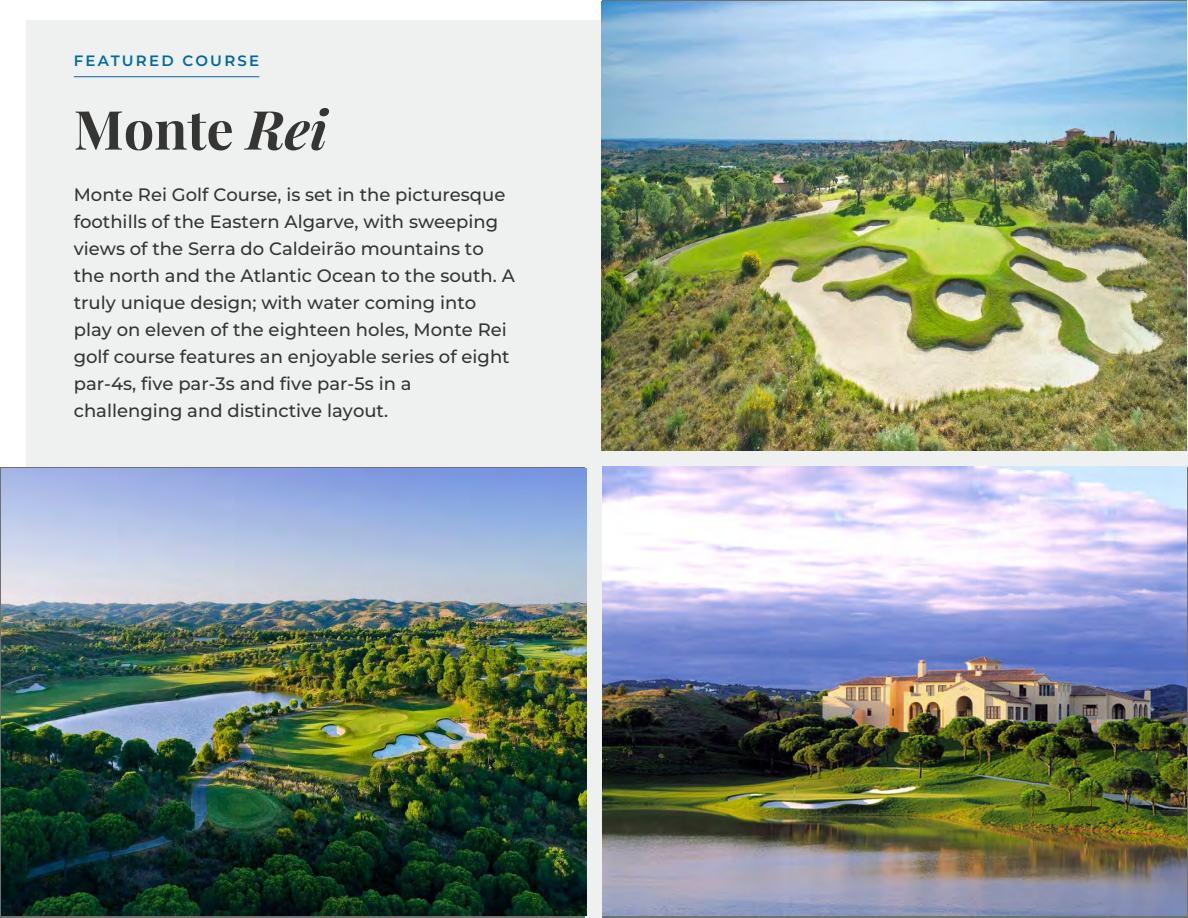
<style>
.page{position:relative;width:1188px;height:918px;background:#fff}
.page>*{position:absolute;margin:0;border:0;box-sizing:border-box;transform-origin:0 0}
.t1{font:700 54px "Playfair Display";color:#353534}
.t2{font:500 18px/27px "Montserrat";color:#353534}
.t3{font:600 15px "Montserrat";letter-spacing:.15em;color:#0069a5}
.s1{font-style:italic}
</style>
<div class="page">
<div style="left:26px;top:20px;width:1162px;height:898px;background:#eff0f0"></div>
<hr style="left:74px;top:76px;width:185px;height:1px;background:#0069a5">
<img style="left:602px;top:2px;width:584px;height:449px">
<img style="left:603px;top:466px;width:583px;height:449px">
<img style="left:1px;top:468px;width:585px;height:447px">
<p class="t3" style="left:74px;top:50px;width:187px">FEATURED COURSE</p>
<h1 class="t1" style="left:74px;top:87px;width:255px">Monte <span class="s1">Rei</span></h1>
<p class="t2" style="left:74px;top:181px;width:443px">Monte Rei Golf Course, is set in the picturesque foothills of the Eastern Algarve, with sweeping views of the Serra do Caldeirão mountains to the north and the Atlantic Ocean to the south. A truly unique design; with water coming into play on eleven of the eighteen holes, Monte Rei golf course features an enjoyable series of eight par-4s, five par-3s and five par-5s in a challenging and distinctive layout.</p>
</div>
